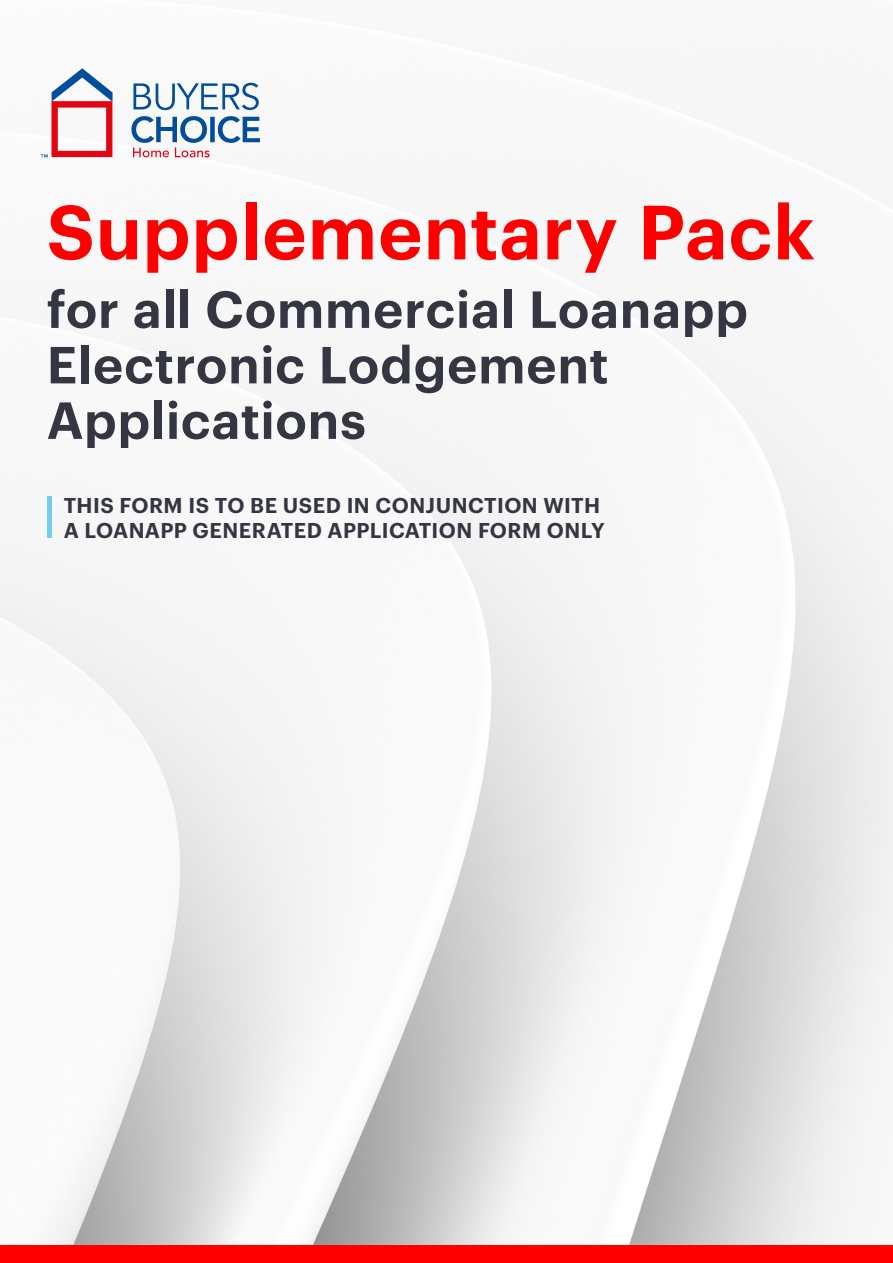
<style>
.page{position:relative;width:893px;height:1263px;background:#fff}
.page>*{position:absolute;margin:0;border:0;box-sizing:border-box;transform-origin:0 0}
.t1{font:600 75px "Graphik";letter-spacing:.015em;color:#f00}
.t2{font:600 51px/55.5px "Graphik";letter-spacing:.015em;color:#343741}
.t3{font:600 21px/25.5px "Graphik";letter-spacing:.02em;color:#343741}
</style>
<div class="page">
<img style="left:0;top:82px;width:893px;height:1164px">
<div style="left:47px;top:496px;width:5px;height:41px;background:#71cfeb"></div>
<div style="left:0;top:1246px;width:893px;height:17px;background:#f00"></div>
<svg style="left:41px;top:68px;width:72px;height:90px"></svg>
<svg style="left:131px;top:83px;width:129px;height:75px"></svg>
<h1 class="t1" style="left:47px;top:175px;width:770px">Supplementary Pack</h1>
<h2 class="t2" style="left:47px;top:277px;width:703px">for all Commercial Loanapp<br>Electronic Lodgement<br>Applications</h2>
<p class="t3" style="left:64px;top:490px;width:542px">THIS FORM IS TO BE USED IN CONJUNCTION WITH<br>A LOANAPP GENERATED APPLICATION FORM ONLY</p>
</div>
